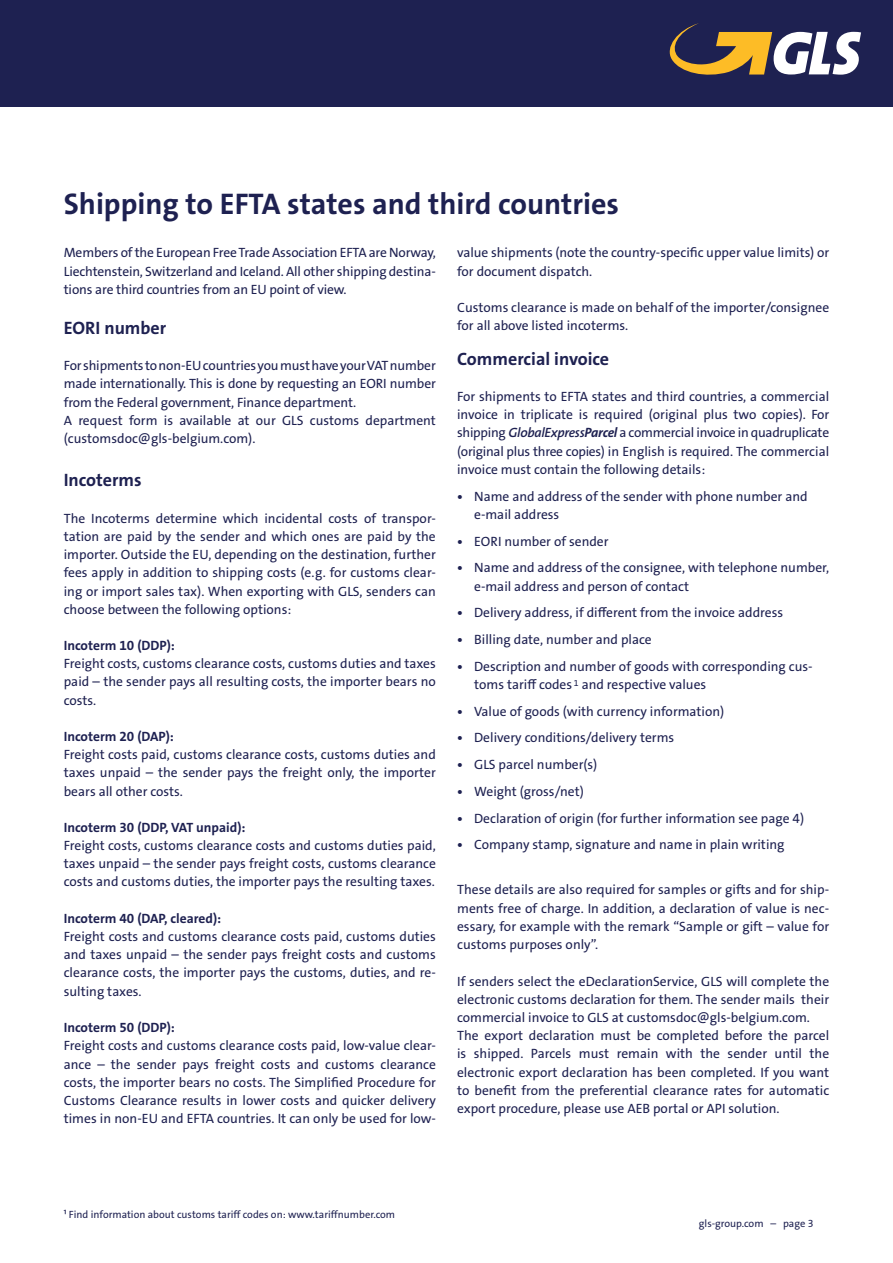
<style>
.page{position:relative;width:893px;height:1263px;background:#fff}
.page>*{position:absolute;margin:0;border:0;box-sizing:border-box;transform-origin:0 0}
.t1{font:700 30px "The Sans GLS";color:#1e2151}
.t2{font:700 18px "The Sans GLS";color:#1e2151}
.t3{font:13.5px/18.1px "The Sans GLS";color:#1e2151;text-align:justify}
.t4{font:700 13.5px "The Sans GLS";color:#1e2151}
.t5{font:10.5px "The Sans GLS";color:#1e2151}
.s1{font-weight:600;font-style:italic}
.s2{font-weight:700;font-style:italic}
.s3{font-weight:700}
</style>
<div class="page">
<div style="left:0;top:0;width:893px;height:106px;background:#1e2151"></div>
<svg style="left:670px;top:23px;width:191px;height:52px"></svg>
<h1 class="t1" style="left:64px;top:184px;width:557px">Shipping to EFTA states and third countries</h1>
<p class="t3" style="left:64px;top:244px;width:374px">Members of the European Free Trade Association EFTA are Norway, Liechtenstein, Switzerland and Iceland. All other shipping destina&shy;tions are third countries from an EU point of view.</p>
<h2 class="t2" style="left:64px;top:316px;width:104px">EORI number</h2>
<p class="t3" style="left:64px;top:356px;width:374px;text-align:left">For shipments to non-EU countries you must have your VAT number made internationally. This is done by requesting an EORI number from the Federal government, Finance department.<br>A request form is available at our GLS customs department (customsdoc@gls-belgium.com).</p>
<h2 class="t2" style="left:64px;top:468px;width:79px">Incoterms</h2>
<p class="t3" style="left:64px;top:509px;width:374px">The Incoterms determine which incidental costs of transpor&shy;tation are paid by the sender and which ones are paid by the importer. Outside the EU, depending on the destination, further fees apply in addition to shipping costs (e.g. for customs clear&shy;ing or import sales tax). When exporting with GLS, senders can choose between the following options:</p>
<p class="t4" style="left:64px;top:637px;width:113px">Incoterm 10 (DDP):</p>
<p class="t3" style="left:64px;top:655px;width:374px">Freight costs, customs clearance costs, customs duties and taxes paid – the sender pays all resulting costs, the importer bears no costs.</p>
<p class="t4" style="left:64px;top:728px;width:112px">Incoterm 20 (DAP):</p>
<p class="t3" style="left:64px;top:745px;width:374px">Freight costs paid, customs clearance costs, customs duties and taxes unpaid – the sender pays the freight only, the importer bears all other costs.</p>
<p class="t4" style="left:64px;top:818px;width:183px">Incoterm 30 (DDP, VAT unpaid):</p>
<p class="t3" style="left:64px;top:836px;width:374px">Freight costs, customs clearance costs and customs duties paid, taxes unpaid – the sender pays freight costs, customs clearance costs and customs duties, the importer pays the resulting taxes.</p>
<p class="t4" style="left:64px;top:909px;width:159px">Incoterm 40 (DAP, cleared):</p>
<p class="t3" style="left:64px;top:927px;width:374px">Freight costs and customs clearance costs paid, customs duties and taxes unpaid – the sender pays freight costs and customs clearance costs, the importer pays the customs, duties, and re&shy;sulting taxes.</p>
<p class="t4" style="left:64px;top:1019px;width:113px">Incoterm 50 (DDP):</p>
<p class="t3" style="left:64px;top:1037px;width:374px">Freight costs and customs clearance costs paid, low-value clear&shy;ance – the sender pays freight costs and customs clearance costs, the importer bears no costs. The Simplified Procedure for Customs Clearance results in lower costs and quicker delivery times in non-EU and EFTA countries. It can only be used for low-</p>
<p class="t3" style="left:457px;top:244px;width:374px">value shipments (note the country-specific upper value limits) or for document dispatch.</p>
<p class="t3" style="left:457px;top:298px;width:374px">Customs clearance is made on behalf of the importer/consignee for all above listed incoterms.</p>
<h2 class="t2" style="left:457px;top:347px;width:154px">Commercial invoice</h2>
<p class="t3" style="left:457px;top:387px;width:374px">For shipments to EFTA states and third countries, a commercial invoice in triplicate is required (original plus two copies). For shipping <span class="s1">GlobalExpress</span><span class="s2">Parcel</span> a commercial invoice in quadruplicate (original plus three copies) in English is required. The commercial invoice must contain the following details:</p>
<p class="t3" style="left:474px;top:487px;width:335px;text-indent:-17px"><span class="s3">•</span> Name and address of the sender with phone number and e-mail address</p>
<p class="t3" style="left:457px;top:532px;width:153px"><span class="s3">•</span> EORI number of sender</p>
<p class="t3" style="left:474px;top:559px;width:357px;text-indent:-17px"><span class="s3">•</span> Name and address of the consignee, with telephone number, e-mail address and person of contact</p>
<p class="t3" style="left:457px;top:604px;width:327px"><span class="s3">•</span> Delivery address, if different from the invoice address</p>
<p class="t3" style="left:457px;top:630px;width:196px"><span class="s3">•</span> Billing date, number and place</p>
<p class="t3" style="left:474px;top:657px;width:340px;text-indent:-17px"><span class="s3">•</span> Description and number of goods with corresponding cus&shy;toms tariff codes <sup>1</sup> and respective values</p>
<p class="t3" style="left:457px;top:702px;width:269px"><span class="s3">•</span> Value of goods (with currency information)</p>
<p class="t3" style="left:457px;top:729px;width:219px"><span class="s3">•</span> Delivery conditions/delivery terms</p>
<p class="t3" style="left:457px;top:756px;width:142px"><span class="s3">•</span> GLS parcel number(s)</p>
<p class="t3" style="left:457px;top:782px;width:128px"><span class="s3">•</span> Weight (gross/net)</p>
<p class="t3" style="left:457px;top:809px;width:348px"><span class="s3">•</span> Declaration of origin (for further information see page 4)</p>
<p class="t3" style="left:457px;top:836px;width:329px"><span class="s3">•</span> Company stamp, signature and name in plain writing</p>
<p class="t3" style="left:457px;top:881px;width:374px">These details are also required for samples or gifts and for ship&shy;ments free of charge. In addition, a declaration of value is nec&shy;essary, for example with the remark “Sample or gift – value for customs purposes only”.</p>
<p class="t3" style="left:457px;top:972px;width:374px;text-align:left">If senders select the eDeclarationService, GLS will complete the electronic customs declaration for them. The sender mails their commercial invoice to GLS at customsdoc@gls-belgium.com.<br>The export declaration must be completed before the parcel is shipped. Parcels must remain with the sender until the electronic export declaration has been completed. If you want to benefit from the preferential clearance rates for automatic export procedure, please use AEB portal or API solution.</p>
<p class="t5" style="left:64px;top:1208px;width:333px">¹ Find information about customs tariff codes on: www.tariffnumber.com</p>
<p class="t5" style="left:699px;top:1216px;width:116px">gls-group.com – page 3</p>
</div>
